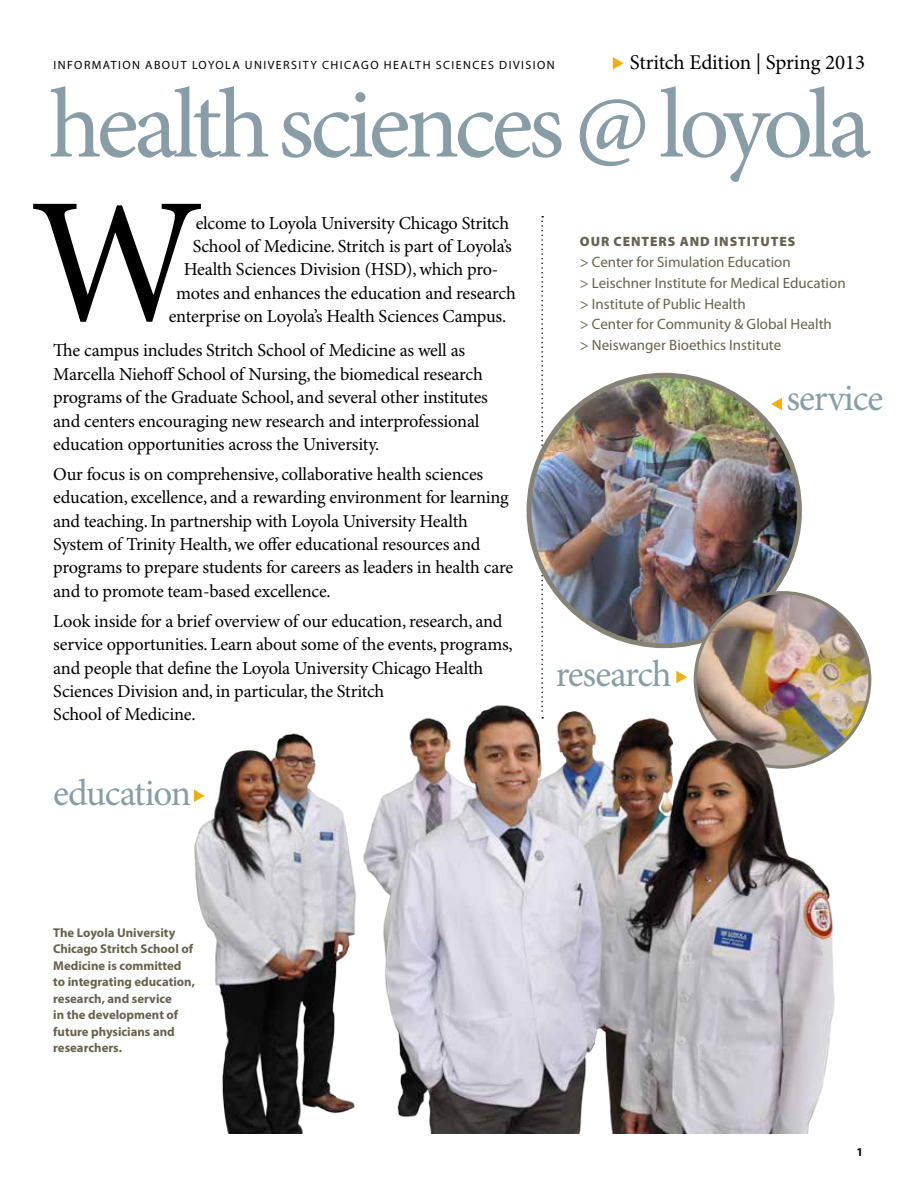
<style>
.page{position:relative;width:918px;height:1188px;background:#fff}
.page>*{position:absolute;margin:0;border:0;box-sizing:border-box;transform-origin:0 0}
.t1{font:178.5px "Minion Pro";color:#000}
.t2{font:99px "Minion Pro";letter-spacing:-.05em;color:#889da6}
.t3{font:37.2px "Minion Pro";letter-spacing:-.03em;color:#889da6}
.t4{font:21px "Minion Pro";letter-spacing:-.005em;color:#000}
.t5{font:18.3px/23.4px "Minion Pro";letter-spacing:-.015em;color:#000}
.t6{font:15px/20.9px "Myriad Pro";color:#68614f}
.t7{font:900 13.5px "Myriad Pro";letter-spacing:.07em;color:#68614f}
.t8{font:700 12.75px/16.5px "Myriad Pro";color:#68614f}
.t9{font:12px "Myriad Pro";letter-spacing:.12em;color:#000}
.t10{font:700 12px "Myriad Pro";color:#000}
</style>
<div class="page">
<svg style="left:541px;top:216px;width:2px;height:482px"></svg>
<svg style="left:613px;top:57px;width:11px;height:13px"></svg>
<img style="left:529px;top:375px;width:271px;height:271px;border-radius:135px">
<svg style="left:676px;top:671px;width:11px;height:12px"></svg>
<svg style="left:771px;top:398px;width:11px;height:12px"></svg>
<img style="left:695px;top:593px;width:175px;height:174px;border-radius:87px">
<img style="left:193px;top:700px;width:656px;height:434px">
<p class="t9" style="left:53px;top:58px;width:503px">Information about Loyola University Chicago Health Sci ences Division</p>
<p class="t4" style="left:630px;top:49px;width:237px">Stritch Edition | Spring 2013</p>
<h2 class="t2" style="left:49px;top:66px;width:824px">health sciences @ loyola</h2>
<h1 class="t1" style="left:30px;top:156px;width:175px">W</h1>
<p class="t5" style="left:196px;top:212px;width:315px">elcome to Loyola University Chicago Stritch</p>
<p class="t5" style="left:193px;top:235px;width:321px">School of Medicine. Stritch is part of Loyola’s</p>
<p class="t5" style="left:184px;top:259px;width:316px">Health Sciences Division (HSD), which pro-</p>
<p class="t5" style="left:176px;top:282px;width:341px">motes and enhances the education and research</p>
<p class="t5" style="left:169px;top:305px;width:339px">enterprise on Loyola’s Health Sciences Campus.</p>
<p class="t5" style="left:53px;top:340px;width:436px">The campus includes Stritch School of Medicine as well as Marcella Niehoff School of Nursing, the biomedical research programs of the Graduate School, and several other institutes and centers encouraging new research and interprofessional education opportunities across the University.</p>
<p class="t5" style="left:53px;top:463px;width:462px">Our focus is on comprehensive, collaborative health sciences education, excellence, and a rewarding environment for learning and teaching. In partnership with Loyola University Health System of Trinity Health, we offer educational resources and programs to prepare students for careers as leaders in health care and to promote team-based excellence.</p>
<p class="t5" style="left:53px;top:610px;width:461px">Look inside for a brief overview of our education, research, and service opportunities. Learn about some of the events, programs, and people that define the Loyola University Chicago Health Sciences Division and, in particular, the Stritch<br>School of Medicine.</p>
<h3 class="t3" style="left:53px;top:771px;width:140px">education</h3>
<p class="t7" style="left:580px;top:234px;width:217px">OUR CENTERS AND INSTITUTES</p>
<p class="t6" style="left:580px;top:252px;width:267px">&gt; Center for Simulation Education<br>&gt; Leischner Institute for Medical Education &gt; Institute of Public Health<br>&gt; Center for Community &amp; Global Health<br>&gt; Neiswanger Bioethics Institute</p>
<h3 class="t3" style="left:556px;top:652px;width:118px">research</h3>
<h3 class="t3" style="left:786px;top:376px;width:98px">service</h3>
<p class="t8" style="left:53px;top:924px;width:143px">The Loyola University<br>Chicago Stritch School of<br>Medicine is committed to integrating education, research, and service<br>in the development of future physicians and researchers.</p>
<p class="t10" style="left:857px;top:1145px;width:8px">1</p>
</div>
